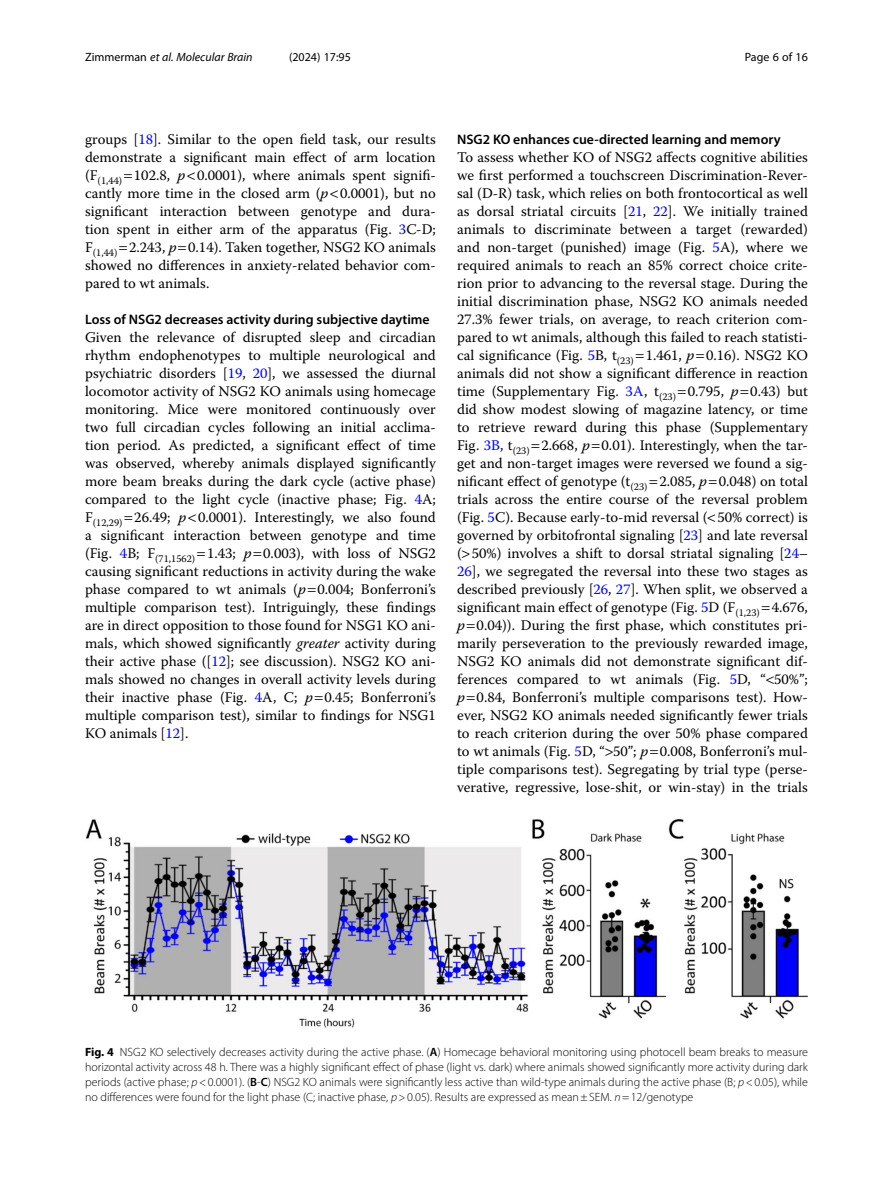
<style>
.page{position:relative;width:893px;height:1191px;background:#fff}
.page>*{position:absolute;margin:0;border:0;box-sizing:border-box;transform-origin:0 0}
.Body_Text{font:14.7px/18px "Warnock Pro";color:#000;text-align:justify}
.Head_2{font:600 13.8px "Myriad Pro";color:#000}
.Figure_Caption{font:300 12px/15px "Myriad Pro";color:#000;text-align:justify}
.t1{font:italic 12px "Myriad Pro";color:#000}
.t2{font:12px "Myriad Pro";color:#000}
.s1{font-style:normal}
.s2{color:#00f}
.s3{font-style:italic}
.s4{font-weight:700}
.s5{font-weight:600}
</style>
<div class="page">
<img style="left:85px;top:819px;width:723px;height:209px">
<p class="t1" style="left:85px;top:50px;width:169px"><span class="s1">Zimmerman</span> et al. Molecular Brain</p>
<p class="t2" style="left:289px;top:50px;width:63px">(2024) 17:95</p>
<p class="t2" style="left:745px;top:50px;width:65px">Page 6 of 16</p>
<p class="Body_Text" style="left:85px;top:130px;width:352px">groups [<span class="s2">18</span>]. Similar to the open field task, our results demonstrate a significant main effect of arm location (F<sub>(1,44)</sub> 102.8, <span class="s3">p</span> 0.0001), where animals spent signifi&shy;cantly more time in the closed arm (<span class="s3">p</span> 0.0001), but no significant interaction between genotype and dura&shy;tion spent in either arm of the apparatus (Fig. <span class="s2">3</span>C-D; F<sub>(1,44)</sub> 2.243, <span class="s3">p</span> 0.14). Taken together, NSG2 KO animals showed no differences in anxiety-related behavior com&shy;pared to wt animals.</p>
<p class="Head_2" style="left:85px;top:311px;width:346px">Loss of NSG2 decreases activity during subjective daytime</p>
<p class="Body_Text" style="left:85px;top:328px;width:352px">Given the relevance of disrupted sleep and circadian rhythm endophenotypes to multiple neurological and psychiatric disorders [<span class="s2">19</span>, <span class="s2">20</span>], we assessed the diurnal locomotor activity of NSG2 KO animals using homecage monitoring. Mice were monitored continuously over two full circadian cycles following an initial acclima&shy;tion period. As predicted, a significant effect of time was observed, whereby animals displayed significantly more beam breaks during the dark cycle (active phase) compared to the light cycle (inactive phase; Fig. <span class="s2">4</span>A; F<sub>(12,29)</sub> 26.49; <span class="s3">p</span> 0.0001). Interestingly, we also found a significant interaction between genotype and time (Fig. <span class="s2">4</span>B; F<sub>(71,1562)</sub> 1.43; <span class="s3">p</span> 0.003), with loss of NSG2 causing significant reductions in activity during the wake phase compared to wt animals (<span class="s3">p</span> 0.004; Bonferroni’s multiple comparison test). Intriguingly, these findings are in direct opposition to those found for NSG1 KO ani&shy;mals, which showed significantly <span class="s3">greater</span> activity during their active phase ([<span class="s2">12</span>]; see discussion). NSG2 KO ani&shy;mals showed no changes in overall activity levels during their inactive phase (Fig. <span class="s2">4</span>A, C; <span class="s3">p</span> 0.45; Bonferroni’s multiple comparison test), similar to findings for NSG1<br>KO animals [<span class="s2">12</span>].</p>
<p class="Head_2" style="left:457px;top:131px;width:325px">NSG2 KO enhances cue-directed learning and memory</p>
<p class="Body_Text" style="left:457px;top:148px;width:352px">To assess whether KO of NSG2 affects cognitive abilities we first performed a touchscreen Discrimination-Rever&shy;sal (D-R) task, which relies on both frontocortical as well as dorsal striatal circuits [<span class="s2">21</span>, <span class="s2">22</span>]. We initially trained animals to discriminate between a target (rewarded) and non-target (punished) image (Fig. <span class="s2">5</span>A), where we required animals to reach an 85% correct choice crite&shy;rion prior to advancing to the reversal stage. During the initial discrimination phase, NSG2 KO animals needed 27.3% fewer trials, on average, to reach criterion com&shy;pared to wt animals, although this failed to reach statisti&shy;cal significance (Fig. <span class="s2">5</span>B, t<sub>(23)</sub> 1.461, <span class="s3">p</span> 0.16). NSG2 KO animals did not show a significant difference in reaction time (Supplementary Fig. <span class="s2">3A</span>, t<sub>(23)</sub> 0.795, <span class="s3">p</span> 0.43) but did show modest slowing of magazine latency, or time to retrieve reward during this phase (Supplementary Fig. <span class="s2">3B</span>, t<sub>(23)</sub> 2.668, <span class="s3">p</span> 0.01). Interestingly, when the tar&shy;get and non-target images were reversed we found a sig&shy;nificant effect of genotype (t<sub>(23)</sub> 2.085, <span class="s3">p</span> 0.048) on total trials across the entire course of the reversal problem (Fig. <span class="s2">5</span>C). Because early-to-mid reversal ( 50% correct) is governed by orbitofrontal signaling [<span class="s2">23</span>] and late reversal ( 50%) involves a shift to dorsal striatal signaling [<span class="s2">24</span>– <span class="s2">26</span>], we segregated the reversal into these two stages as described previously [<span class="s2">26</span>, <span class="s2">27</span>]. When split, we observed a significant main effect of genotype (Fig. <span class="s2">5</span>D (F<sub>(1,23)</sub> 4.676, <span class="s3">p</span> 0.04)). During the first phase, which constitutes pri&shy;marily perseveration to the previously rewarded image, NSG2 KO animals did not demonstrate significant dif&shy;ferences compared to wt animals (Fig. <span class="s2">5</span>D, “ 50%”; <span class="s3">p</span> 0.84, Bonferroni’s multiple comparisons test). How&shy;ever, NSG2 KO animals needed significantly fewer trials to reach criterion during the over 50% phase compared to wt animals (Fig. <span class="s2">5</span>D, “ 50”; <span class="s3">p</span> 0.008, Bonferroni’s mul&shy;tiple comparisons test). Segregating by trial type (perse&shy;verative, regressive, lose-shit, or win-stay) in the trials</p>
<p class="Figure_Caption" style="left:85px;top:1044px;width:724px"><span class="s4">Fig. 4</span> NSG2 KO selectively decreases activity during the active phase. (<span class="s5">A</span>) Homecage behavioral monitoring using photocell beam breaks to measure horizontal activity across 48 h. There was a highly significant effect of phase (light vs. dark) where animals showed significantly more activity during dark periods (active phase; <span class="s3">p</span>&lt;0.0001). (<span class="s5">B</span>-<span class="s5">C</span>) NSG2 KO animals were significantly less active than wild-type animals during the active phase (B; <span class="s3">p</span>&lt;0.05), while no differences were found for the light phase (C; inactive phase, <span class="s3">p</span>&gt;0.05). Results are expressed as mean±SEM. <span class="s3">n</span>=12/genotype</p>
</div>
